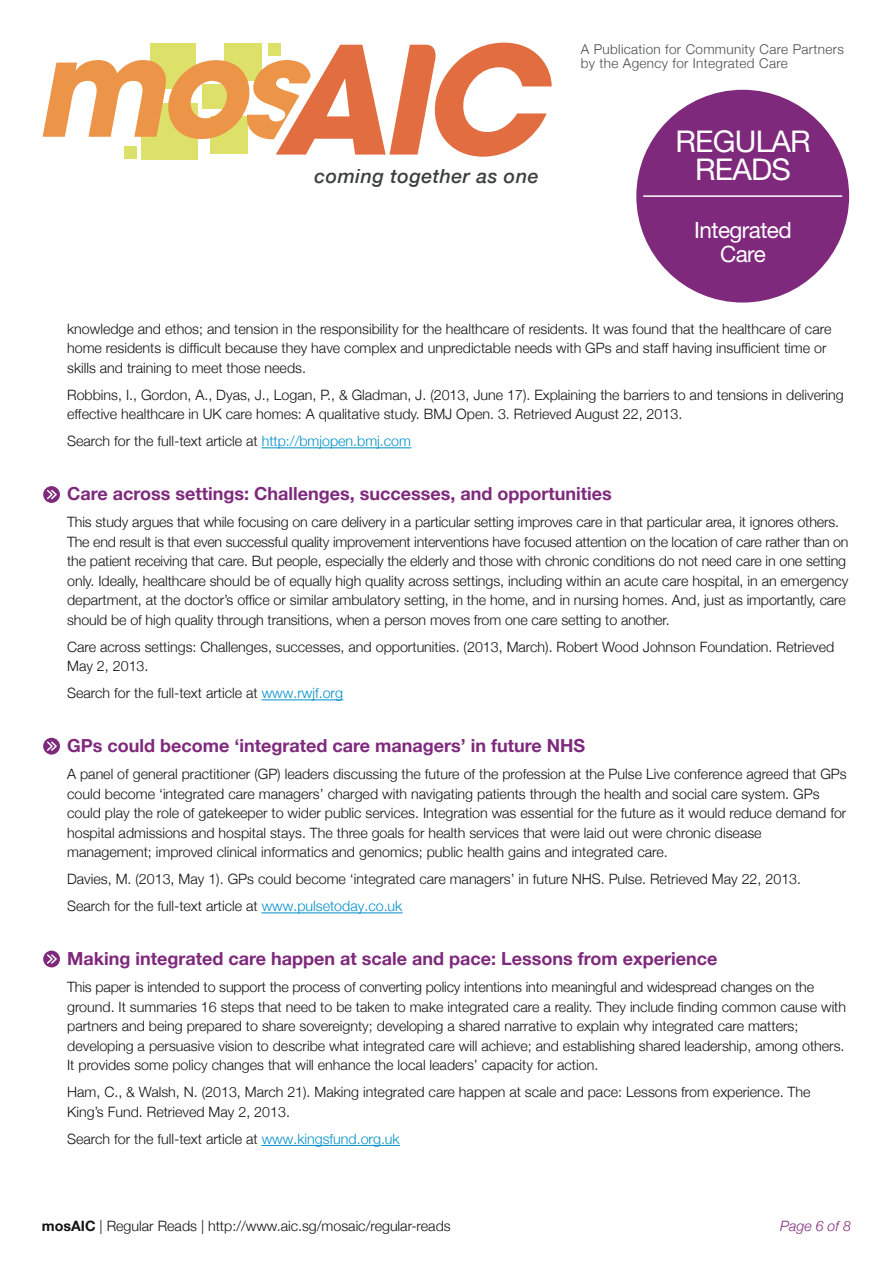
<style>
.page{position:relative;width:893px;height:1263px;background:#fff}
.page>*{position:absolute;margin:0;border:0;box-sizing:border-box;transform-origin:0 0}
.t1{font:30px/28.5px "Helvetica Neue LT Std";letter-spacing:-.025em;color:#fff;text-align:center}
.t2{font:22.5px/24px "Helvetica Neue LT Std";letter-spacing:-.025em;color:#fff;text-align:center}
.t3{font:italic 500 19.5px "Helvetica Neue";letter-spacing:.025em;color:#3d3f3f}
.t4{font:700 18px "Helvetica Neue";color:#7f297c}
.t5{font:300 14.25px/19.5px "Helvetica Neue";color:#121212}
.t6{font:italic 300 14.25px "Helvetica Neue";color:#7f297c}
.t7{font:300 13.5px/13.5px "Helvetica Neue";letter-spacing:.025em;color:#4a4c4b}
.s1{color:#008fc9}
.s2{font-weight:700}
</style>
<div class="page">
<div style="left:142px;top:103px;width:56px;height:56px;background:#dee169"></div>
<div style="left:124px;top:146px;width:13px;height:13px;background:#dee169"></div>
<svg style="left:43px;top:43px;width:509px;height:114px"></svg>
<svg style="left:43px;top:486px;width:17px;height:17px"></svg>
<svg style="left:46px;top:488px;width:12px;height:13px"></svg>
<div style="left:43px;top:738px;width:17px;height:16px;background:#7f297c;border-radius:50%"></div>
<svg style="left:47px;top:740px;width:11px;height:12px"></svg>
<svg style="left:43px;top:951px;width:17px;height:16px"></svg>
<svg style="left:46px;top:953px;width:12px;height:12px"></svg>
<hr style="left:262px;top:447px;width:149px;height:1px;background:#008fc9">
<hr style="left:262px;top:699px;width:81px;height:1px;background:#008fc9">
<hr style="left:262px;top:912px;width:140px;height:1px;background:#008fc9">
<hr style="left:262px;top:1145px;width:138px;height:1px;background:#008fc9">
<div style="left:636px;top:90px;width:213px;height:213px;background:#7f297c;border-radius:50%"></div>
<hr style="left:643px;top:195px;width:199px;height:2px;background:#fff">
<h3 class="t3" style="left:314px;top:159px;width:226px">coming together as one</h3>
<p class="t7" style="left:581px;top:42px;width:265px">A Publication for Community Care Partners by the Agency for Integrated Care</p>
<h1 class="t1" style="left:675px;top:127px;width:137px">REGULAR<br>READS</h1>
<h2 class="t2" style="left:694px;top:217px;width:99px">Integrated<br>Care</h2>
<p class="t5" style="left:67px;top:319px;width:766px">knowledge and ethos; and tension in the responsibility for the healthcare of residents. It was found that the healthcare of care home residents is difficult because they have complex and unpredictable needs with GPs and staff having insufficient time or skills and training to meet those needs.</p>
<p class="t5" style="left:67px;top:385px;width:778px">Robbins, I., Gordon, A., Dyas, J., Logan, P., &amp; Gladman, J. (2013, June 17). Explaining the barriers to and tensions in delivering effective healthcare in UK care homes: A qualitative study. BMJ Open. 3. Retrieved August 22, 2013.</p>
<p class="t5" style="left:67px;top:431px;width:345px">Search for the full-text article at <span class="s1">http://bmjopen.bmj.com</span></p>
<p class="t4" style="left:67px;top:483px;width:546px">Care across settings: Challenges, successes, and opportunities</p>
<p class="t5" style="left:67px;top:512px;width:783px">This study argues that while focusing on care delivery in a particular setting improves care in that particular area, it ignores others.<br>The end result is that even successful quality improvement interventions have focused attention on the location of care rather than on the patient receiving that care. But people, especially the elderly and those with chronic conditions do not need care in one setting only. Ideally, healthcare should be of equally high quality across settings, including within an acute care hospital, in an emergency department, at the doctor’s office or similar ambulatory setting, in the home, and in nursing homes. And, just as importantly, care should be of high quality through transitions, when a person moves from one care setting to another.</p>
<p class="t5" style="left:67px;top:637px;width:769px">Care across settings: Challenges, successes, and opportunities. (2013, March). Robert Wood Johnson Foundation. Retrieved<br>May 2, 2013.</p>
<p class="t5" style="left:67px;top:683px;width:277px">Search for the full-text article at <span class="s1">www.rwjf.org</span></p>
<p class="t4" style="left:67px;top:735px;width:519px">GPs could become ‘integrated care managers’ in future NHS</p>
<p class="t5" style="left:67px;top:764px;width:781px">A panel of general practitioner (GP) leaders discussing the future of the profession at the Pulse Live conference agreed that GPs could become ‘integrated care managers’ charged with navigating patients through the health and social care system. GPs could play the role of gatekeeper to wider public services. Integration was essential for the future as it would reduce demand for hospital admissions and hospital stays. The three goals for health services that were laid out were chronic disease management; improved clinical informatics and genomics; public health gains and integrated care.</p>
<p class="t5" style="left:67px;top:865px;width:735px;line-height:27px">Davies, M. (2013, May 1). GPs could become ‘integrated care managers’ in future NHS. Pulse. Retrieved May 22, 2013.<br>Search for the full-text article at <span class="s1">www.pulsetoday.co.uk</span></p>
<p class="t4" style="left:67px;top:948px;width:652px">Making integrated care happen at scale and pace: Lessons from experience</p>
<p class="t5" style="left:67px;top:977px;width:780px">This paper is intended to support the process of converting policy intentions into meaningful and widespread changes on the ground. It summaries 16 steps that need to be taken to make integrated care a reality. They include finding common cause with partners and being prepared to share sovereignty; developing a shared narrative to explain why integrated care matters; developing a persuasive vision to describe what integrated care will achieve; and establishing shared leadership, among others.<br>It provides some policy changes that will enhance the local leaders’ capacity for action.</p>
<p class="t5" style="left:67px;top:1082px;width:745px">Ham, C., &amp; Walsh, N. (2013, March 21). Making integrated care happen at scale and pace: Lessons from experience. The<br>King’s Fund. Retrieved May 2, 2013.</p>
<p class="t5" style="left:67px;top:1129px;width:334px">Search for the full-text article at <span class="s1">www.kingsfund.org.uk</span></p>
<p class="t5" style="left:42px;top:1216px;width:410px"><span class="s2">mosAIC</span> | Regular Reads | http://www.aic.sg/mosaic/regular-reads</p>
<p class="t6" style="left:780px;top:1218px;width:73px">Page 6 of 8</p>
</div>
